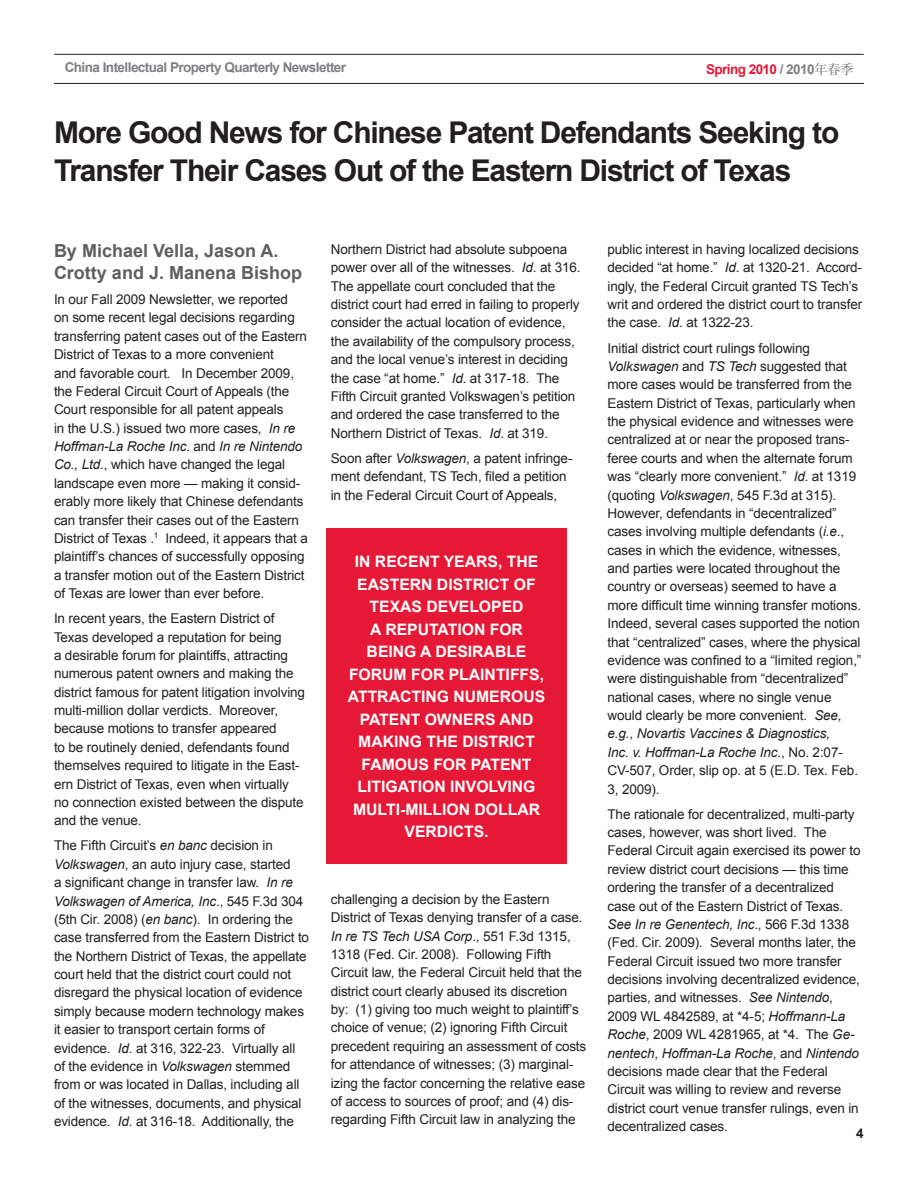
<style>
.page{position:relative;width:918px;height:1188px;background:#fff}
.page>*{position:absolute;margin:0;border:0;box-sizing:border-box;transform-origin:0 0}
.t1{font:700 30px/37.5px "Arial";letter-spacing:-.04em;color:#231f20}
.t2{font:700 18px/21.6px "Arial";color:#5f5f62}
.t3{font:700 15.75px/22.5px "Arial";color:#fff}
.t4{font:13.5px/18.3px "Arial";letter-spacing:-.01em;color:#231f20}
.t5{font:700 13.5px "Arial";letter-spacing:-.04em;color:#7d7f82}
.t6{font:700 13.5px "Arial";letter-spacing:-.04em;color:#e51836}
.t7{font:700 13.5px "Arial";color:#231f20}
.s1{color:#7d7f82}
.s2{font-family:"Sim Sun";font-weight:400;color:#57585a}
.s3{font-style:italic}
</style>
<div class="page">
<hr style="left:54px;top:83px;width:810px;height:1px;background:#231f20">
<hr style="left:54px;top:54px;width:810px;height:1px;background:#231f20">
<div style="left:326px;top:529px;width:241px;height:335px;background:#e51836"></div>
<p class="t5" style="left:65px;top:59px;width:283px">CHINA INTELLECTUAL PROPERTY QUARTERLY NEWSLETTER</p>
<p class="t6" style="left:706px;top:60px;width:149px">SPRING 2010 <span class="s1">/ 2010</span><span class="s2">年春季</span></p>
<h1 class="t1" style="left:54px;top:115px;width:787px">MORE GOOD NEWS FOR CHINESE PATENT DEFENDANTS SEEKING TO<br>TRANSFER THEIR CASES OUT OF THE EASTERN DISTRICT OF TEXAS</h1>
<h2 class="t2" style="left:54px;top:241px;width:250px">BY MICHAEL VELLA, JASON A.<br>CROTTY AND J. MANENA BISHOP</h2>
<p class="t4" style="left:54px;top:290px;width:255px">In our Fall 2009 Newsletter, we reported<br>on some recent legal decisions regarding transferring patent cases out of the Eastern District of Texas to a more convenient<br>and favorable court. In December 2009, the Federal Circuit Court of Appeals (the Court responsible for all patent appeals<br>in the U.S.) issued two more cases, <span class="s3">In re Hoffman-La Roche Inc</span>. and <span class="s3">In re Nintendo Co., Ltd</span>., which have changed the legal landscape even more — making it consid&shy;erably more likely that Chinese defendants can transfer their cases out of the Eastern District of Texas .<sup>1</sup> Indeed, it appears that a plaintiff’s chances of successfully opposing a transfer motion out of the Eastern District of Texas are lower than ever before.</p>
<p class="t4" style="left:54px;top:609px;width:253px">In recent years, the Eastern District of Texas developed a reputation for being<br>a desirable forum for plaintiffs, attracting numerous patent owners and making the district famous for patent litigation involving multi-million dollar verdicts. Moreover, because motions to transfer appeared<br>to be routinely denied, defendants found themselves required to litigate in the East&shy;ern District of Texas, even when virtually no connection existed between the dispute and the venue.</p>
<p class="t4" style="left:54px;top:837px;width:257px">The Fifth Circuit’s <span class="s3">en banc</span> decision in <span class="s3">Volkswagen</span>, an auto injury case, started<br>a significant change in transfer law. <span class="s3">In re Volkswagen of America, Inc</span>., 545 F.3d 304 (5th Cir. 2008) (<span class="s3">en banc</span>). In ordering the case transferred from the Eastern District to the Northern District of Texas, the appellate court held that the district court could not disregard the physical location of evidence simply because modern technology makes it easier to transport certain forms of evidence. <span class="s3">Id</span>. at 316, 322-23. Virtually all of the evidence in <span class="s3">Volkswagen</span> stemmed from or was located in Dallas, including all of the witnesses, documents, and physical evidence. <span class="s3">Id</span>. at 316-18. Additionally, the</p>
<p class="t4" style="left:331px;top:240px;width:251px">Northern District had absolute subpoena power over all of the witnesses. <span class="s3">Id</span>. at 316.<br>The appellate court concluded that the district court had erred in failing to properly consider the actual location of evidence, the availability of the compulsory process, and the local venue’s interest in deciding the case “at home.” <span class="s3">Id</span>. at 317-18. The Fifth Circuit granted Volkswagen’s petition and ordered the case transferred to the Northern District of Texas. <span class="s3">Id</span>. at 319.</p>
<p class="t4" style="left:331px;top:449px;width:243px">Soon after <span class="s3">Volkswagen</span>, a patent infringe&shy;ment defendant, TS Tech, filed a petition in the Federal Circuit Court of Appeals,</p>
<p class="t3" style="left:355px;top:551px;width:32px">IN RECENT</p>
<p class="t3" style="left:444px;top:551px;width:94px">YEARS, THE</p>
<p class="t3" style="left:357px;top:574px;width:34px">EASTERN</p>
<p class="t3" style="left:437px;top:574px;width:21px">DISTRICT</p>
<p class="t3" style="left:514px;top:574px;width:12px">OF</p>
<p class="t3" style="left:370px;top:596px;width:101px">TEXAS DEVELOPED<br>A REP</p>
<p class="t3" style="left:418px;top:619px;width:41px">UTATION</p>
<p class="t3" style="left:490px;top:619px;width:12px">FOR</p>
<p class="t3" style="left:367px;top:641px;width:11px">BEING</p>
<p class="t3" style="left:420px;top:641px;width:26px">A DESIR</p>
<p class="t3" style="left:484px;top:641px;width:23px">ABLE</p>
<p class="t3" style="left:349px;top:664px;width:12px">FOR</p>
<p class="t3" style="left:382px;top:664px;width:41px">UM FOR</p>
<p class="t3" style="left:449px;top:664px;width:41px">PLAINTIFFS</p>
<p class="t3" style="left:540px;top:664px;width:6px">,</p>
<p class="t3" style="left:348px;top:686px;width:22px">ATTR</p>
<p class="t3" style="left:389px;top:686px;width:22px">ACTING</p>
<p class="t3" style="left:453px;top:686px;width:36px">NUMERO</p>
<p class="t3" style="left:523px;top:686px;width:22px">US</p>
<p class="t3" style="left:360px;top:709px;width:31px">PATENT</p>
<p class="t3" style="left:425px;top:709px;width:39px">OWNERS</p>
<p class="t3" style="left:499px;top:709px;width:23px">AND</p>
<p class="t3" style="left:358px;top:731px;width:46px">MAKING</p>
<p class="t3" style="left:362px;top:731px;width:111px;text-indent:65px">THE DISTRICT<br>FAMOUS FOR</p>
<p class="t3" style="left:471px;top:754px;width:31px">PATENT</p>
<p class="t3" style="left:358px;top:776px;width:10px">LITIGATION</p>
<p class="t3" style="left:450px;top:776px;width:11px">INVOLVING</p>
<p class="t3" style="left:353px;top:799px;width:63px">MULTI-MILLION</p>
<p class="t3" style="left:474px;top:799px;width:12px">DOLL</p>
<p class="t3" style="left:517px;top:799px;width:19px">AR</p>
<p class="t3" style="left:405px;top:821px;width:22px">VERDICTS</p>
<p class="t3" style="left:484px;top:821px;width:6px">.</p>
<p class="t4" style="left:331px;top:890px;width:257px">challenging a decision by the Eastern District of Texas denying transfer of a case.<br><span class="s3">In re TS Tech USA Corp</span>., 551 F.3d 1315, 1318 (Fed. Cir. 2008). Following Fifth Circuit law, the Federal Circuit held that the district court clearly abused its discretion by: (1) giving too much weight to plaintiff’s choice of venue; (2) ignoring Fifth Circuit precedent requiring an assessment of costs for attendance of witnesses; (3) marginal&shy;izing the factor concerning the relative ease of access to sources of proof; and (4) dis&shy;regarding Fifth Circuit law in analyzing the</p>
<p class="t4" style="left:608px;top:240px;width:256px">public interest in having localized decisions decided “at home.” <span class="s3">Id</span>. at 1320-21. Accord&shy;ingly, the Federal Circuit granted TS Tech’s writ and ordered the district court to transfer the case. <span class="s3">Id</span>. at 1322-23.</p>
<p class="t4" style="left:608px;top:339px;width:255px">Initial district court rulings following <span class="s3">Volkswagen</span> and <span class="s3">TS Tech</span> suggested that more cases would be transferred from the Eastern District of Texas, particularly when the physical evidence and witnesses were centralized at or near the proposed trans&shy;feree courts and when the alternate forum was “clearly more convenient.” <span class="s3">Id</span>. at 1319 (quoting <span class="s3">Volkswagen</span>, 545 F.3d at 315).<br>However, defendants in “decentralized” cases involving multiple defendants (<span class="s3">i.e</span>., cases in which the evidence, witnesses, and parties were located throughout the country or overseas) seemed to have a more difficult time winning transfer motions.<br>Indeed, several cases supported the notion that “centralized” cases, where the physical evidence was confined to a “limited region,” were distinguishable from “decentralized” national cases, where no single venue would clearly be more convenient. <span class="s3">See, e.g.</span>, <span class="s3">Novartis Vaccines &amp; Diagnostics,<br>Inc. v. Hoffman-La Roche Inc.</span>, No. 2:07- CV-507, Order, slip op. at 5 (E.D. Tex. Feb.<br>3, 2009).</p>
<p class="t4" style="left:608px;top:805px;width:255px">The rationale for decentralized, multi-party cases, however, was short lived. The Federal Circuit again exercised its power to review district court decisions — this time ordering the transfer of a decentralized case out of the Eastern District of Texas.<br><span class="s3">See In re Genentech, Inc</span>., 566 F.3d 1338 (Fed. Cir. 2009). Several months later, the Federal Circuit issued two more transfer decisions involving decentralized evidence, parties, and witnesses. <span class="s3">See Nintendo</span>, 2009 WL 4842589, at *4-5; <span class="s3">Hoffmann-La Roche</span>, 2009 WL 4281965, at *4. The <span class="s3">Ge&shy;nentech</span>, <span class="s3">Hoffman-La Roche</span>, and <span class="s3">Nintendo </span>decisions made clear that the Federal Circuit was willing to review and reverse district court venue transfer rulings, even in decentralized cases.</p>
<p class="t7" style="left:856px;top:1124px;width:9px">4</p>
</div>
